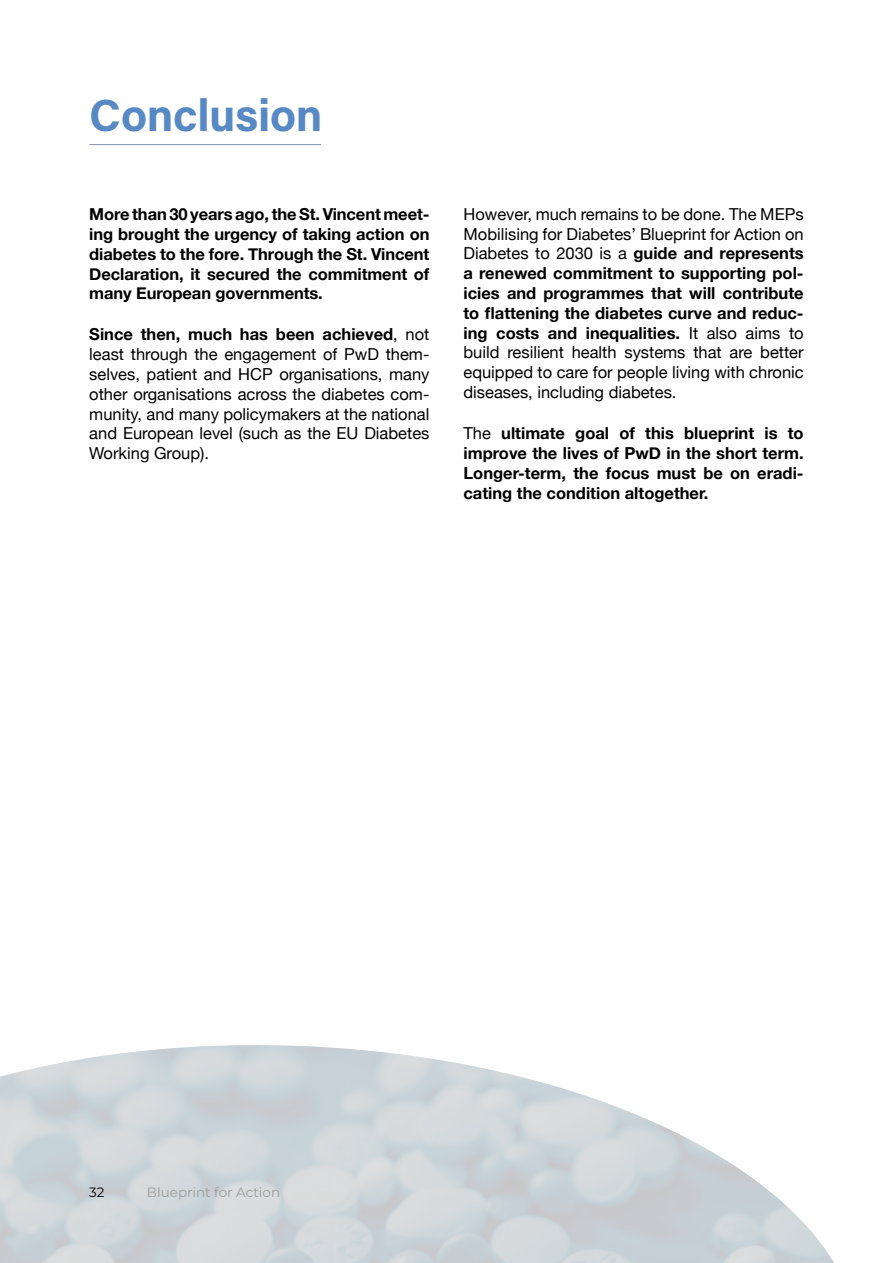
<style>
.page{position:relative;width:893px;height:1263px;background:#fff}
.page>*{position:absolute;margin:0;border:0;box-sizing:border-box;transform-origin:0 0}
.Large_Heading{font:700 45px "Acumin Pro";letter-spacing:-.005em;color:#5789c5}
.t1{font:16.5px/19.8px "Helvetica Neue";color:#000;text-align:justify}
.t2{font:700 16.5px/19.8px "Helvetica Neue";color:#000;text-align:justify}
.t3{font:13.5px "Montserrat";color:#9d9d9c}
.t4{font:13.5px "Montserrat";color:#000}
.s1{font-weight:700}
.s2{font-weight:400}
</style>
<div class="page">
<hr style="left:89px;top:144px;width:232px;height:1px;background:#8496b0">
<p class="Large_Heading" style="left:89px;top:83px;width:235px">Conclusion</p>
<p class="t2" style="left:89px;top:205px;width:342px">More than 30 years ago, the St. Vincent meet&shy;ing brought the urgency of taking action on diabetes to the fore. Through the St. Vincent Declaration, it secured the commitment of many European governments.</p>
<p class="t1" style="left:89px;top:326px;width:342px"><span class="s1">Since then, much has been achieved</span>, not least through the engagement of PwD them&shy;selves, patient and HCP organisations, many other organisations across the diabetes com&shy;munity, and many policymakers at the national and European level (such as the EU Diabetes Working Group).</p>
<p class="t1" style="left:463px;top:205px;width:342px">However, much remains to be done. The MEPs Mobilising for Diabetes’ Blueprint for Action on Diabetes to 2030 is a <span class="s1">guide and represents a renewed commitment to supporting pol&shy;icies and programmes that will contribute to flattening the diabetes curve and reduc&shy;ing costs and inequalities.</span> It also aims to build resilient health systems that are better equipped to care for people living with chronic diseases, including diabetes.</p>
<p class="t2" style="left:463px;top:424px;width:342px"><span class="s2">The</span> ultimate goal of this blueprint is to improve the lives of PwD in the short term.<br>Longer-term, the focus must be on eradi&shy;cating the condition altogether.</p>
<p class="t4" style="left:89px;top:1183px;width:17px">32</p>
<p class="t3" style="left:147px;top:1183px;width:135px">Blueprint for Action</p>
</div>
